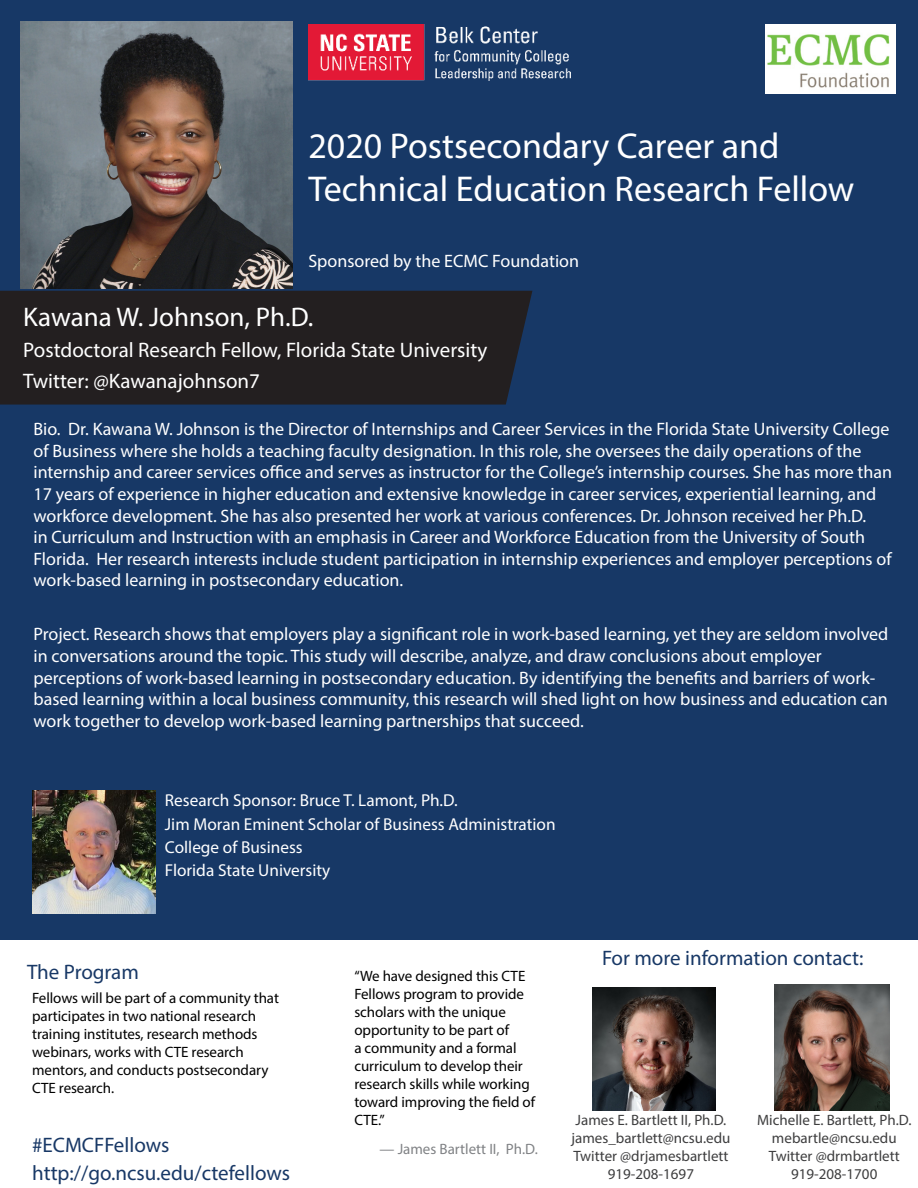
<style>
.page{position:relative;width:918px;height:1188px;background:#fff}
.page>*{position:absolute;margin:0;border:0;box-sizing:border-box;transform-origin:0 0}
.Standard_Content{font:36px/43.2px "Myriad Pro";color:#fff}
.Standard_Content-2{font:27px "Myriad Pro";color:#fff}
.Standard_Content-3{font:21px "Myriad Pro";color:#183866}
.Standard_Content-4{font:21px "Myriad Pro";color:#fff}
.Standard_Content-5{font:18px/21.6px "Myriad Pro";color:#fff}
.Standard_Content-6{font:17.25px "Myriad Pro";color:#fff}
.Standard_Content-7{font:15px/18px "Myriad Pro";letter-spacing:-.005em;color:#000}
.Standard_Content-8{font:15px "Myriad Pro";color:#3e3e3f}
.t1{font:15px "Myriad Pro";color:#808285}
</style>
<div class="page">
<img style="left:774px;top:985px;width:115px;height:125px">
<div style="left:0;top:0;width:918px;height:446px;background:#173866"></div>
<div style="left:0;top:291px;width:532px;height:114px;background:#231f20"></div>
<div style="left:0;top:445px;width:918px;height:495px;background:#173866"></div>
<img style="left:21px;top:22px;width:272px;height:267px">
<img style="left:592px;top:987px;width:123px;height:123px">
<img style="left:32px;top:791px;width:123px;height:123px">
<img style="left:765px;top:25px;width:130px;height:68px">
<img style="left:308px;top:24px;width:263px;height:57px">
<p class="Standard_Content" style="left:308px;top:124px;width:548px">2020 Postsecondary Career and<br>Technical Education Research Fellow</p>
<p class="Standard_Content-5" style="left:308px;top:250px;width:272px">Sponsored by the ECMC Foundation</p>
<p class="Standard_Content-2" style="left:23px;top:301px;width:292px">Kawana W. Johnson, Ph.D.</p>
<p class="Standard_Content-4" style="left:23px;top:337px;width:466px">Postdoctoral Research Fellow, Florida State University</p>
<p class="Standard_Content-4" style="left:23px;top:368px;width:238px">Twitter: @Kawanajohnson7</p>
<p class="Standard_Content-5" style="left:33px;top:418px;width:860px">Bio. Dr. Kawana W. Johnson is the Director of Internships and Career Services in the Florida State University College of Business where she holds a teaching faculty designation. In this role, she oversees the daily operations of the internship and career services office and serves as instructor for the College’s internship courses. She has more than 17 years of experience in higher education and extensive knowledge in career services, experiential learning, and workforce development. She has also presented her work at various conferences. Dr. Johnson received her Ph.D.<br>in Curriculum and Instruction with an emphasis in Career and Workforce Education from the University of South Florida. Her research interests include student participation in internship experiences and employer perceptions of work-based learning in postsecondary education.</p>
<p class="Standard_Content-5" style="left:33px;top:623px;width:856px">Project. Research shows that employers play a significant role in work-based learning, yet they are seldom involved in conversations around the topic. This study will describe, analyze, and draw conclusions about employer perceptions of work-based learning in postsecondary education. By identifying the benefits and barriers of work&shy;based learning within a local business community, this research will shed light on how business and education can work together to develop work-based learning partnerships that succeed.</p>
<p class="Standard_Content-6" style="left:165px;top:790px;width:294px">Research Sponsor: Bruce T. Lamont, Ph.D.</p>
<p class="Standard_Content-6" style="left:165px;top:813px;width:392px">Jim Moran Eminent Scholar of Business Administration</p>
<p class="Standard_Content-6" style="left:165px;top:837px;width:139px">College of Business</p>
<p class="Standard_Content-6" style="left:165px;top:860px;width:167px">Florida State University</p>
<p class="Standard_Content-3" style="left:27px;top:959px;width:113px">The Program</p>
<p class="Standard_Content-7" style="left:32px;top:989px;width:248px">Fellows will be part of a community that participates in two national research training institutes, research methods webinars, works with CTE research mentors, and conducts postsecondary CTE research.</p>
<p class="Standard_Content-3" style="left:32px;top:1132px;width:139px">#ECMCFFellows</p>
<p class="Standard_Content-3" style="left:32px;top:1160px;width:259px">http://go.ncsu.edu/ctefellows</p>
<p class="Standard_Content-7" style="left:354px;top:966px;width:182px">“We have designed this CTE<br>Fellows program to provide scholars with the unique opportunity to be part of<br>a community and a formal curriculum to develop their research skills while working toward improving the field of<br>CTE.”</p>
<p class="t1" style="left:380px;top:1140px;width:160px">— James Bartlett II, Ph.D.</p>
<p class="Standard_Content-3" style="left:602px;top:945px;width:263px">For more information contact:</p>
<p class="Standard_Content-8" style="left:576px;top:1110px;width:152px">James E. Bartlett II, Ph.D.</p>
<p class="Standard_Content-8" style="left:572px;top:1128px;width:160px">james_bartlett@ncsu.edu</p>
<p class="Standard_Content-8" style="left:573px;top:1146px;width:157px">Twitter @drjamesbartlett</p>
<p class="Standard_Content-8" style="left:608px;top:1164px;width:88px">919-208-1697</p>
<p class="Standard_Content-8" style="left:757px;top:1110px;width:156px">Michelle E. Bartlett, Ph.D.</p>
<p class="Standard_Content-8" style="left:772px;top:1128px;width:126px">mebartle@ncsu.edu</p>
<p class="Standard_Content-8" style="left:769px;top:1146px;width:132px">Twitter @drmbartlett</p>
<p class="Standard_Content-8" style="left:791px;top:1164px;width:88px">919-208-1700</p>
</div>
